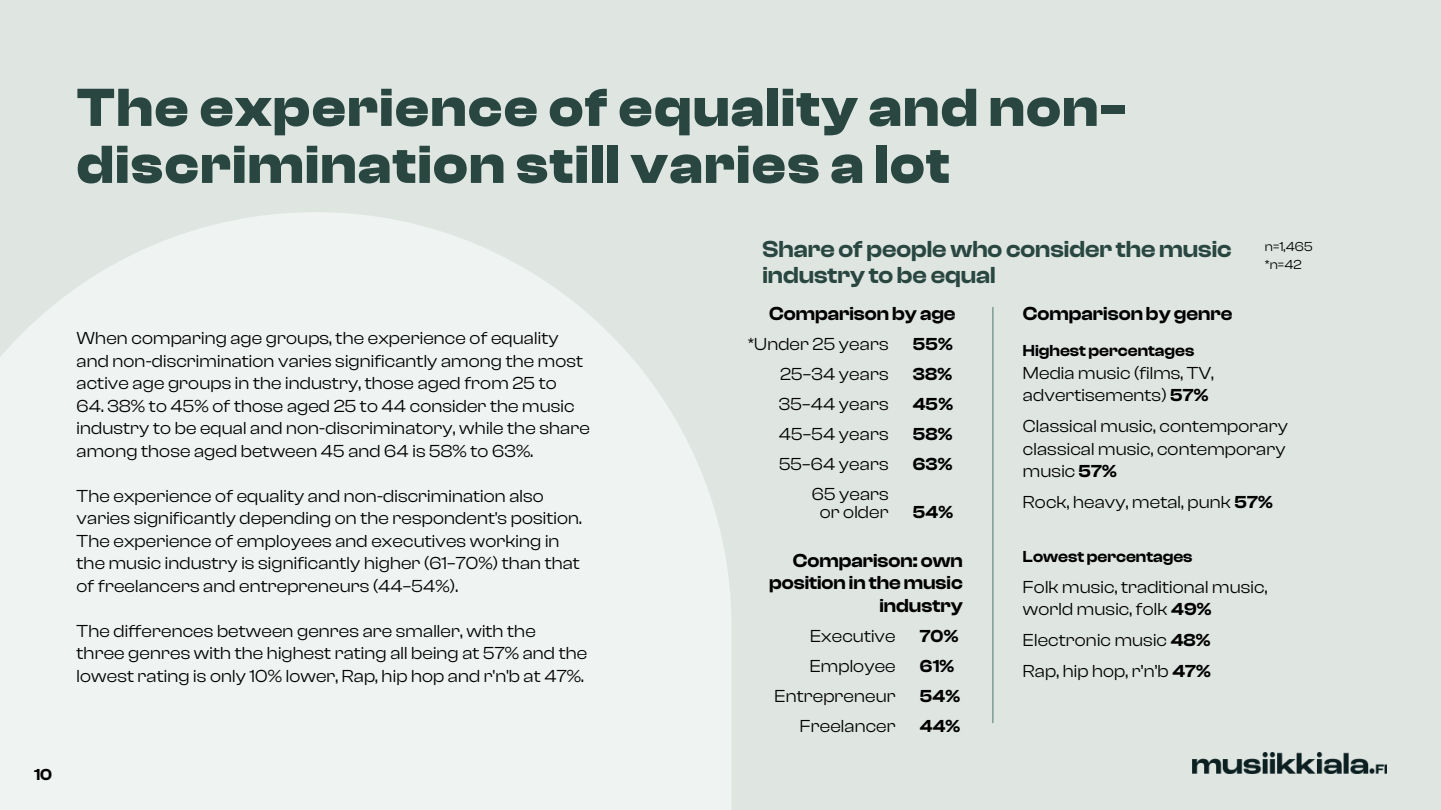
<style>
.page{position:relative;width:1441px;height:810px;background:#fff}
.page>*{position:absolute;margin:0;border:0;box-sizing:border-box;transform-origin:0 0}
.Otsikko2{font:700 55.5px/57px "Clash Display";letter-spacing:.03em;color:#294740}
.Otsikko5{font:600 24px/25.5px "Clash Display";color:#294740}
.Otsikko6{font:600 19.5px/22.5px "Clash Display";color:#000;text-align:right}
.Leipis{font:18px/22.5px "Clash Display";letter-spacing:.01em;color:#000}
.Leipis-2{font:600 18px "Clash Display";letter-spacing:.01em;color:#000}
.Otsikko6-2{font:600 16.5px "Clash Display";color:#000}
.t1{font:13.5px/18px "Clash Display";color:#000}
.s1{font-weight:600}
</style>
<div class="page">
<div style="left:0;top:0;width:1440px;height:810px;background:#dfe6e2"></div>
<img style="left:1192px;top:753px;width:194px;height:20px">
<svg style="left:0;top:212px;width:731px;height:598px;fill:#eff3f1"></svg>
<hr style="left:992px;top:307px;width:1px;height:416px;background:#59857a">
<p class="Otsikko6-2" style="left:34px;top:765px;width:20px">10</p>
<h2 class="Otsikko2" style="left:77px;top:79px;width:1051px">The experience of equality and non&shy;discrimination still varies a lot</h2>
<p class="Leipis" style="left:77px;top:327px;width:508px">When comparing age groups, the experience of equality and non-discrimination varies significantly among the most active age groups in the industry, those aged from 25 to</p>
<p class="Leipis" style="left:77px;top:395px;width:514px">64. 38% to 45% of those aged 25 to 44 consider the music industry to be equal and non-discriminatory, while the share among those aged between 45 and 64 is 58% to 63%.</p>
<p class="Leipis" style="left:77px;top:485px;width:507px">The experience of equality and non-discrimination also varies significantly depending on the respondent's position.<br>The experience of employees and executives working in the music industry is significantly higher (61–70%) than that of freelancers and entrepreneurs (44–54%).</p>
<p class="Leipis" style="left:77px;top:620px;width:512px">The differences between genres are smaller, with the three genres with the highest rating all being at 57% and the lowest rating is only 10% lower, Rap, hip hop and r'n'b at 47%.</p>
<h5 class="Otsikko5" style="left:762px;top:237px;width:470px">Share of people who consider the music industry to be equal</h5>
<h6 class="Otsikko6" style="left:769px;top:302px;width:188px">Comparison by age</h6>
<p class="Leipis" style="left:747px;top:333px;width:142px">*Under 25 years</p>
<p class="Leipis-2" style="left:912px;top:334px;width:42px">55%</p>
<p class="Leipis" style="left:780px;top:363px;width:110px">25–34 years</p>
<p class="Leipis-2" style="left:912px;top:364px;width:41px">38%</p>
<p class="Leipis" style="left:778px;top:393px;width:111px">35–44 years</p>
<p class="Leipis-2" style="left:912px;top:394px;width:42px">45%</p>
<p class="Leipis" style="left:779px;top:423px;width:111px">45–54 years</p>
<p class="Leipis-2" style="left:912px;top:424px;width:41px">58%</p>
<p class="Leipis" style="left:779px;top:453px;width:111px">55–64 years</p>
<p class="Leipis-2" style="left:912px;top:454px;width:41px">63%</p>
<p class="Leipis" style="left:811px;top:485px;width:78px;line-height:18px;text-align:center">65 years or older</p>
<p class="t1" style="left:1264px;top:238px;width:50px">n=1,465 *n=42</p>
<h6 class="Otsikko6" style="left:1022px;top:302px;width:211px">Comparison by genre</h6>
<h6 class="Otsikko6-2" style="left:1022px;top:341px;width:173px">Highest percentages</h6>
<p class="Leipis" style="left:1022px;top:361px;width:192px">Media music (films, TV, advertisements) <span class="s1">57%</span></p>
<p class="Leipis" style="left:1022px;top:415px;width:266px">Classical music, contemporary classical music, contemporary music <span class="s1">57%</span></p>
<p class="Leipis" style="left:1022px;top:491px;width:251px">Rock, heavy, metal, punk <span class="s1">57%</span></p>
<h6 class="Otsikko6-2" style="left:1022px;top:547px;width:171px">Lowest percentages</h6>
<p class="Leipis" style="left:1022px;top:575px;width:246px">Folk music, traditional music, world music, folk <span class="s1">49%</span></p>
<p class="Leipis" style="left:1022px;top:629px;width:189px">Electronic music <span class="s1">48%</span></p>
<p class="Leipis" style="left:1022px;top:660px;width:189px">Rap, hip hop, r’n’b <span class="s1">47%</span></p>
<p class="Leipis-2" style="left:912px;top:502px;width:42px">54%</p>
<h6 class="Otsikko6" style="left:769px;top:549px;width:195px">Comparison: own position in the music industry</h6>
<p class="Leipis" style="left:810px;top:624px;width:87px">Executive</p>
<p class="Leipis-2" style="left:919px;top:626px;width:40px">70%</p>
<p class="Leipis" style="left:809px;top:654px;width:87px">Employee</p>
<p class="Leipis-2" style="left:919px;top:656px;width:36px">61%</p>
<p class="Leipis" style="left:774px;top:684px;width:122px">Entrepreneur</p>
<p class="Leipis-2" style="left:919px;top:686px;width:42px">54%</p>
<p class="Leipis" style="left:799px;top:714px;width:97px">Freelancer</p>
<p class="Leipis-2" style="left:919px;top:716px;width:42px">44%</p>
</div>
